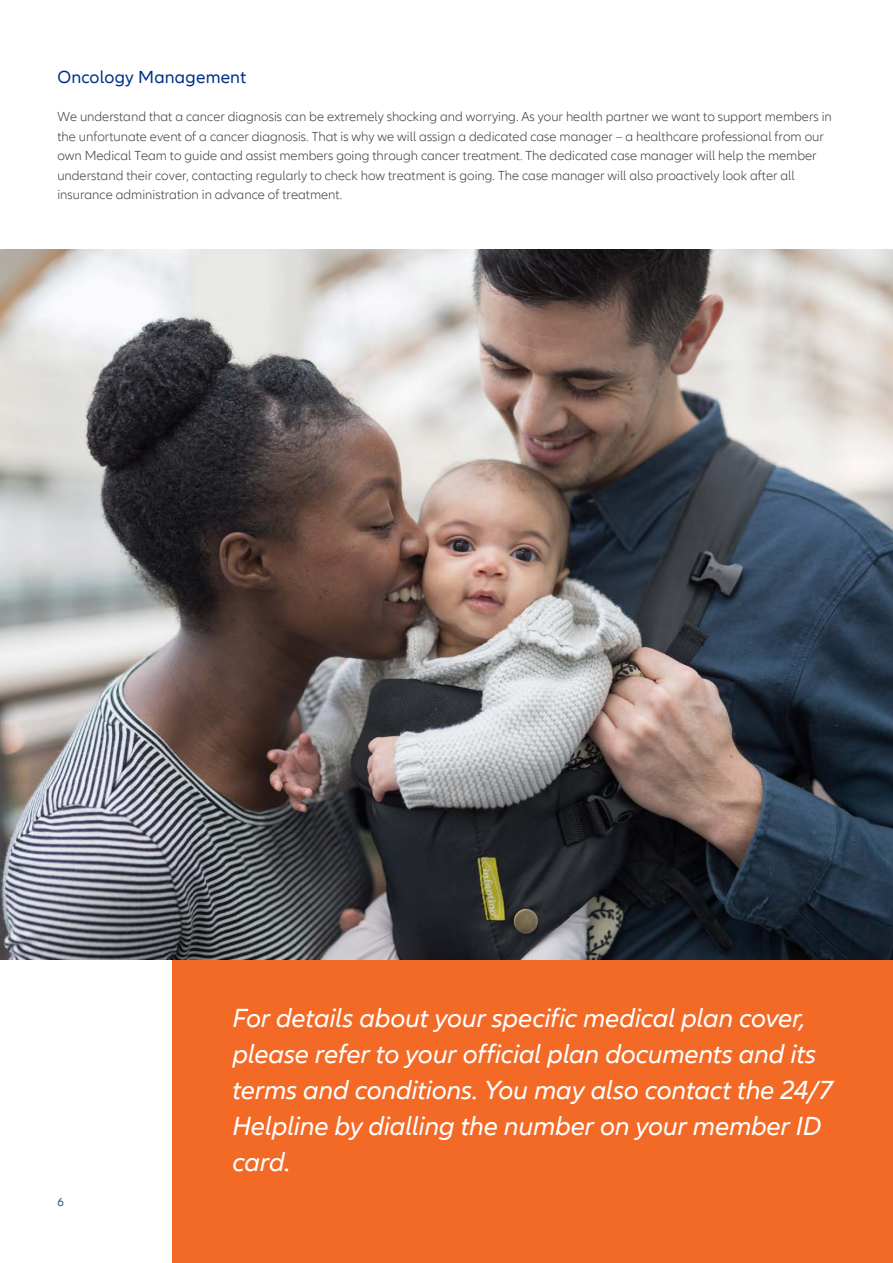
<style>
.page{position:relative;width:893px;height:1263px;background:#fff}
.page>*{position:absolute;margin:0;border:0;box-sizing:border-box;transform-origin:0 0}
.Topline___URL___Hash{font:italic 27px/36px "Allianz Neo";letter-spacing:-.01em;color:#fff}
.Normal_1{font:18px "Allianz Neo";letter-spacing:.01em;color:#003186}
.Normal_1-2{font:300 13.5px/19.5px "Allianz Neo";color:#3e3e3f}
.t1{font:12px "Allianz Neo";color:#2d5798}
</style>
<div class="page">
<div style="left:173px;top:959px;width:720px;height:304px;background:#f36a27"></div>
<img style="left:0;top:250px;width:893px;height:709px">
<p class="Normal_1" style="left:57px;top:67px;width:190px">Oncology Management</p>
<p class="Normal_1-2" style="left:57px;top:107px;width:776px">We understand that a cancer diagnosis can be extremely shocking and worrying. As your health partner we want to support members in the unfortunate event of a cancer diagnosis. That is why we will assign a dedicated case manager – a healthcare professional from our own Medical Team to guide and assist members going through cancer treatment. The dedicated case manager will help the member understand their cover, contacting regularly to check how treatment is going. The case manager will also proactively look after all insurance administration in advance of treatment.</p>
<p class="t1" style="left:57px;top:1195px;width:8px">6</p>
<p class="Topline___URL___Hash" style="left:232px;top:1000px;width:602px">For details about your specific medical plan cover, please refer to your official plan documents and its terms and conditions. You may also contact the 24/7<br>Helpline by dialling the number on your member ID card.</p>
</div>
